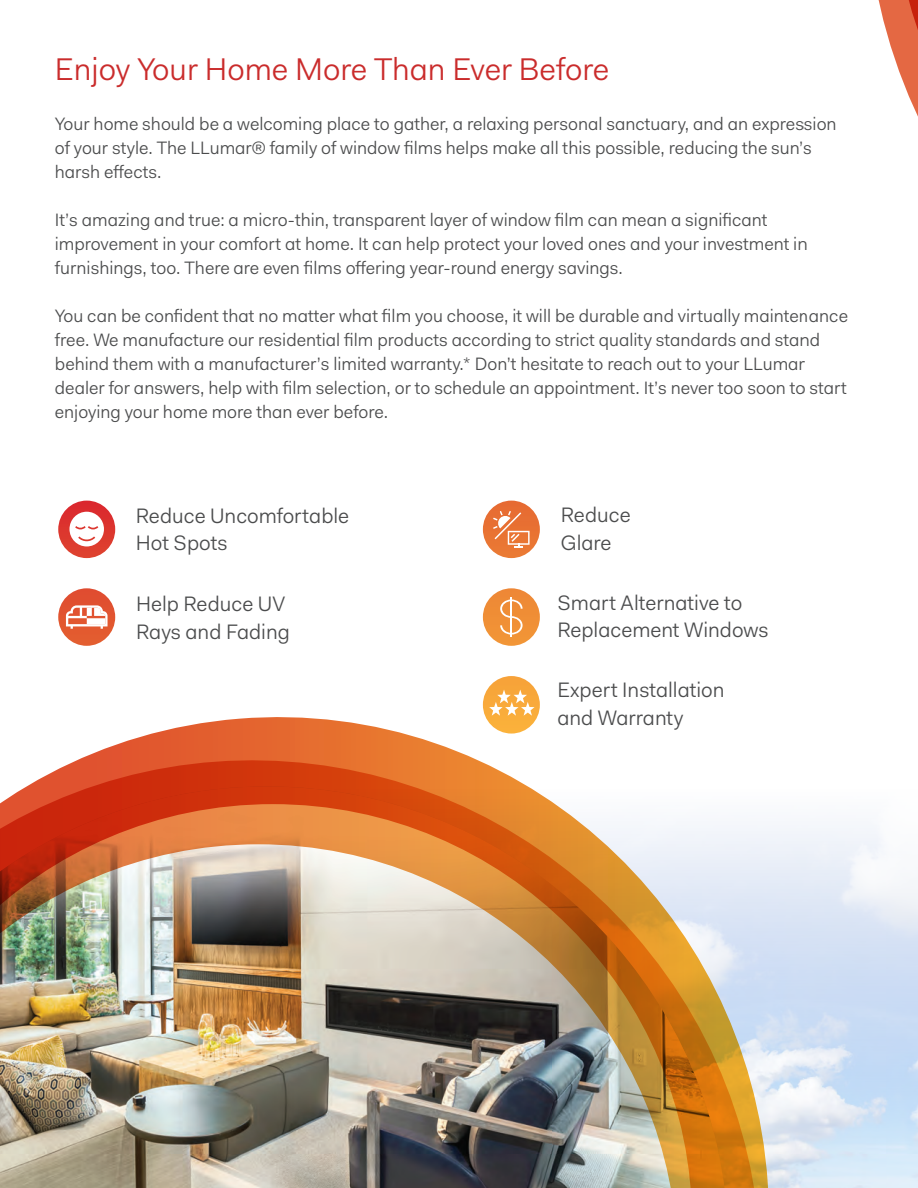
<style>
.page{position:relative;width:918px;height:1188px;background:#fff}
.page>*{position:absolute;margin:0;border:0;box-sizing:border-box;transform-origin:0 0}
.t1{font:31.5px "L Lumar Fakt Pro Blond";color:#ca2c2c}
.t2{font:21px/27.8px "L Lumar Fakt Pro Blond";color:#4b4c4d}
.t3{font:18px/24px "L Lumar Fakt Pro Blond";color:#4b4c4d}
</style>
<div class="page">
<svg style="left:481px;top:499px;width:61px;height:61px"></svg>
<div style="left:480px;top:497px;width:63px;height:64px;border:3px solid #fff;border-radius:50%"></div>
<svg style="left:493px;top:511px;width:37px;height:37px"></svg>
<svg style="left:57px;top:499px;width:60px;height:61px;background:#e04f49"></svg>
<div style="left:55px;top:497px;width:64px;height:64px;border:3px solid #fff;border-radius:50%"></div>
<svg style="left:69px;top:512px;width:35px;height:34px"></svg>
<svg style="left:481px;top:674px;width:61px;height:61px"></svg>
<div style="left:480px;top:673px;width:63px;height:64px;border:3px solid #fff;border-radius:50%"></div>
<svg style="left:489px;top:690px;width:46px;height:7px"></svg>
<svg style="left:481px;top:587px;width:61px;height:61px;background:#f19a4c"></svg>
<div style="left:480px;top:585px;width:63px;height:64px;border:3px solid #fff;border-radius:50%"></div>
<hr style="left:510px;top:597px;width:2px;height:40px;background:#fff">
<svg style="left:500px;top:599px;width:23px;height:36px"></svg>
<svg style="left:57px;top:587px;width:60px;height:61px;background:#e46847"></svg>
<div style="left:55px;top:585px;width:64px;height:64px;border:3px solid #fff;border-radius:50%"></div>
<svg style="left:66px;top:605px;width:42px;height:24px"></svg>
<img style="left:0;top:701px;width:818px;height:487px">
<svg style="left:878px;top:0;width:40px;height:117px"></svg>
<p class="t1" style="left:55px;top:48px;width:556px">Enjoy Your Home More Than Ever Before</p>
<p class="t3" style="left:55px;top:112px;width:783px">Your home should be a welcoming place to gather, a relaxing personal sanctuary, and an expression of your style. The LLumar® family of window films helps make all this possible, reducing the sun’s harsh effects.</p>
<p class="t3" style="left:55px;top:208px;width:754px">It’s amazing and true: a micro-thin, transparent layer of window film can mean a significant improvement in your comfort at home. It can help protect your loved ones and your investment in furnishings, too. There are even films offering year-round energy savings.</p>
<p class="t3" style="left:55px;top:304px;width:795px">You can be confident that no matter what film you choose, it will be durable and virtually maintenance free. We manufacture our residential film products according to strict quality standards and stand behind them with a manufacturer’s limited warranty.* Don’t hesitate to reach out to your LLumar dealer for answers, help with film selection, or to schedule an appointment. It’s never too soon to start enjoying your home more than ever before.</p>
<p class="t2" style="left:136px;top:501px;width:215px">Reduce Uncomfortable</p>
<p class="t2" style="left:136px;top:529px;width:93px">Hot Spots</p>
<p class="t2" style="left:136px;top:590px;width:155px">Help Reduce UV<br>Rays and Fading</p>
<p class="t2" style="left:561px;top:501px;width:71px">Reduce<br>Glare</p>
<p class="t2" style="left:557px;top:588px;width:213px">Smart Alternative to<br>Replacement Windows</p>
<p class="t2" style="left:557px;top:676px;width:169px">Expert Installation and Warranty</p>
</div>
